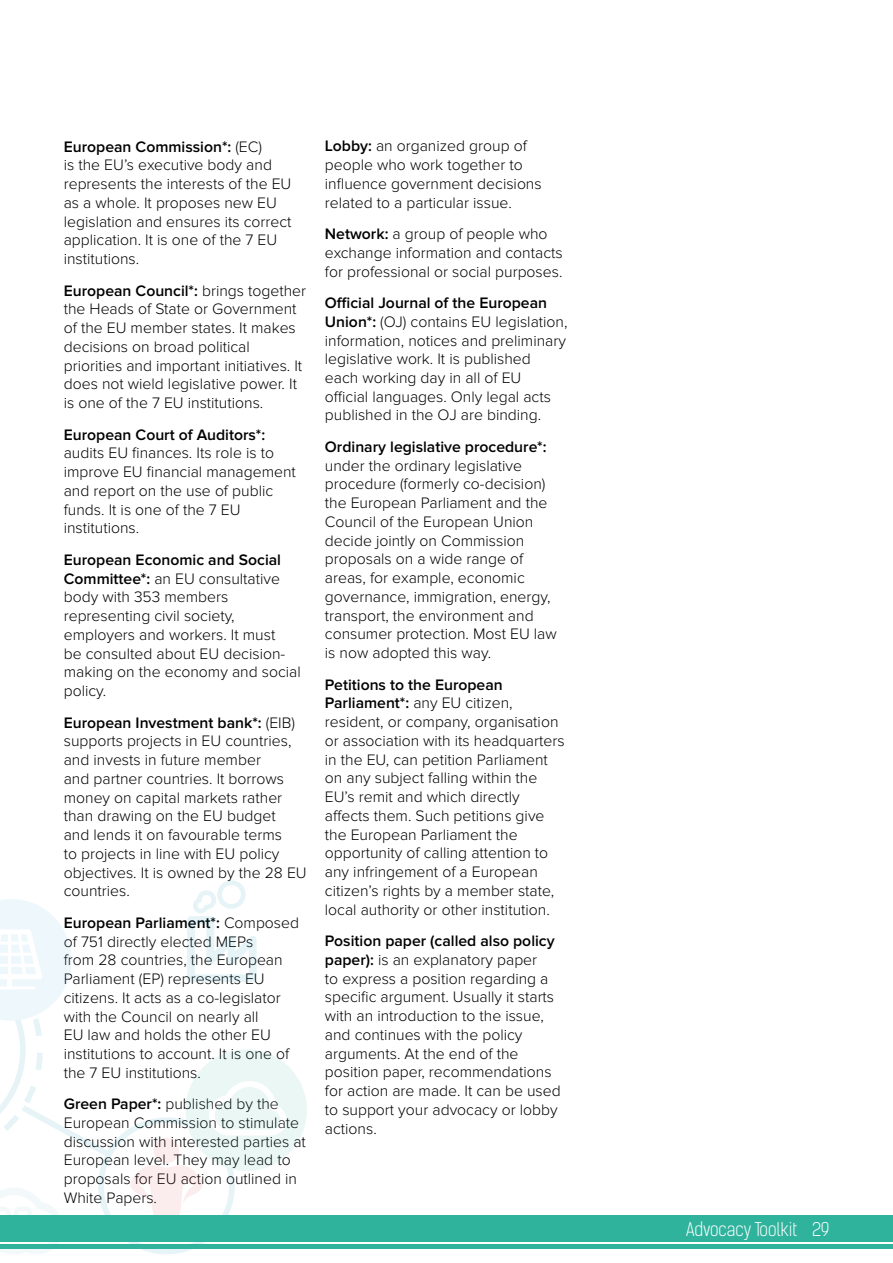
<style>
.page{position:relative;width:893px;height:1263px;background:#fff}
.page>*{position:absolute;margin:0;border:0;box-sizing:border-box;transform-origin:0 0}
.t1{font:300 18px "Kelson Sans";color:#fff}
.t2{font:300 15.75px/18.8px "Proxima Nova";color:#000}
.t3{font:600 15.75px "Proxima Nova";color:#000}
.s1{font-weight:600}
</style>
<div class="page">
<div style="left:186px;top:1049px;width:121px;height:122px;background:#eaf7f5;border-radius:50%"></div>
<svg style="left:0;top:880px;width:286px;height:374px"></svg>
<div style="left:0;top:1215px;width:893px;height:27px;background:#30b39d"></div>
<hr style="left:0;top:1244px;width:893px;height:4px;background:#30b39d">
<p class="t2" style="left:64px;top:137px;width:229px"><span class="s1">European Commission*:</span> (EC)<br>is the EU’s executive body and represents the interests of the EU as a whole. It proposes new EU legislation and ensures its correct application. It is one of the 7 EU institutions.</p>
<p class="t2" style="left:64px;top:281px;width:244px"><span class="s1">European Council*:</span> brings together the Heads of State or Government of the EU member states. It makes decisions on broad political priorities and important initiatives. It does not wield legislative power. It is one of the 7 EU institutions.</p>
<p class="t3" style="left:64px;top:425px;width:203px">European Court of Auditors*:</p>
<p class="t2" style="left:64px;top:444px;width:234px">audits EU finances. Its role is to improve EU financial management and report on the use of public funds. It is one of the 7 EU institutions.</p>
<p class="t2" style="left:64px;top:550px;width:238px"><span class="s1">European Economic and Social<br>Committee*:</span> an EU consultative body with 353 members representing civil society, employers and workers. It must<br>be consulted about EU decision&shy;making on the economy and social policy.</p>
<p class="t2" style="left:64px;top:713px;width:244px"><span class="s1">European Investment bank*:</span> (EIB) supports projects in EU countries, and invests in future member<br>and partner countries. It borrows money on capital markets rather than drawing on the EU budget<br>and lends it on favourable terms<br>to projects in line with EU policy objectives. It is owned by the 28 EU countries.</p>
<p class="t2" style="left:64px;top:913px;width:237px"><span class="s1">European Parliament*:</span> Composed of 751 directly elected MEPs<br>from 28 countries, the European<br>Parliament (EP) represents EU citizens. It acts as a co-legislator with the Council on nearly all<br>EU law and holds the other EU institutions to account. It is one of the 7 EU institutions.</p>
<p class="t2" style="left:64px;top:1095px;width:244px"><span class="s1">Green Paper*:</span> published by the<br>European Commission to stimulate discussion with interested parties at<br>European level. They may lead to proposals for EU action outlined in<br>White Papers.</p>
<p class="t2" style="left:325px;top:137px;width:218px"><span class="s1">Lobby:</span> an organized group of people who work together to influence government decisions related to a particular issue.</p>
<p class="t2" style="left:325px;top:225px;width:239px"><span class="s1">Network:</span> a group of people who exchange information and contacts for professional or social purposes.</p>
<p class="t2" style="left:325px;top:294px;width:244px"><span class="s1">Official Journal of the European Union*:</span> (OJ) contains EU legislation, information, notices and preliminary legislative work. It is published each working day in all of EU official languages. Only legal acts published in the OJ are binding.</p>
<p class="t3" style="left:325px;top:438px;width:223px">Ordinary legislative procedure*:</p>
<p class="t2" style="left:325px;top:456px;width:233px">under the ordinary legislative procedure (formerly co-decision) the European Parliament and the<br>Council of the European Union decide jointly on Commission proposals on a wide range of areas, for example, economic governance, immigration, energy, transport, the environment and consumer protection. Most EU law is now adopted this way.</p>
<p class="t2" style="left:325px;top:675px;width:241px"><span class="s1">Petitions to the European Parliament*:</span> any EU citizen, resident, or company, organisation or association with its headquarters in the EU, can petition Parliament on any subject falling within the EU’s remit and which directly affects them. Such petitions give the European Parliament the opportunity of calling attention to any infringement of a European citizen’s rights by a member state, local authority or other institution.</p>
<p class="t2" style="left:325px;top:932px;width:237px"><span class="s1">Position paper (called also policy paper):</span> is an explanatory paper<br>to express a position regarding a specific argument. Usually it starts with an introduction to the issue, and continues with the policy arguments. At the end of the position paper, recommendations for action are made. It can be used to support your advocacy or lobby actions.</p>
<p class="t1" style="left:686px;top:1218px;width:145px">Advocacy Toolkit 29</p>
</div>
